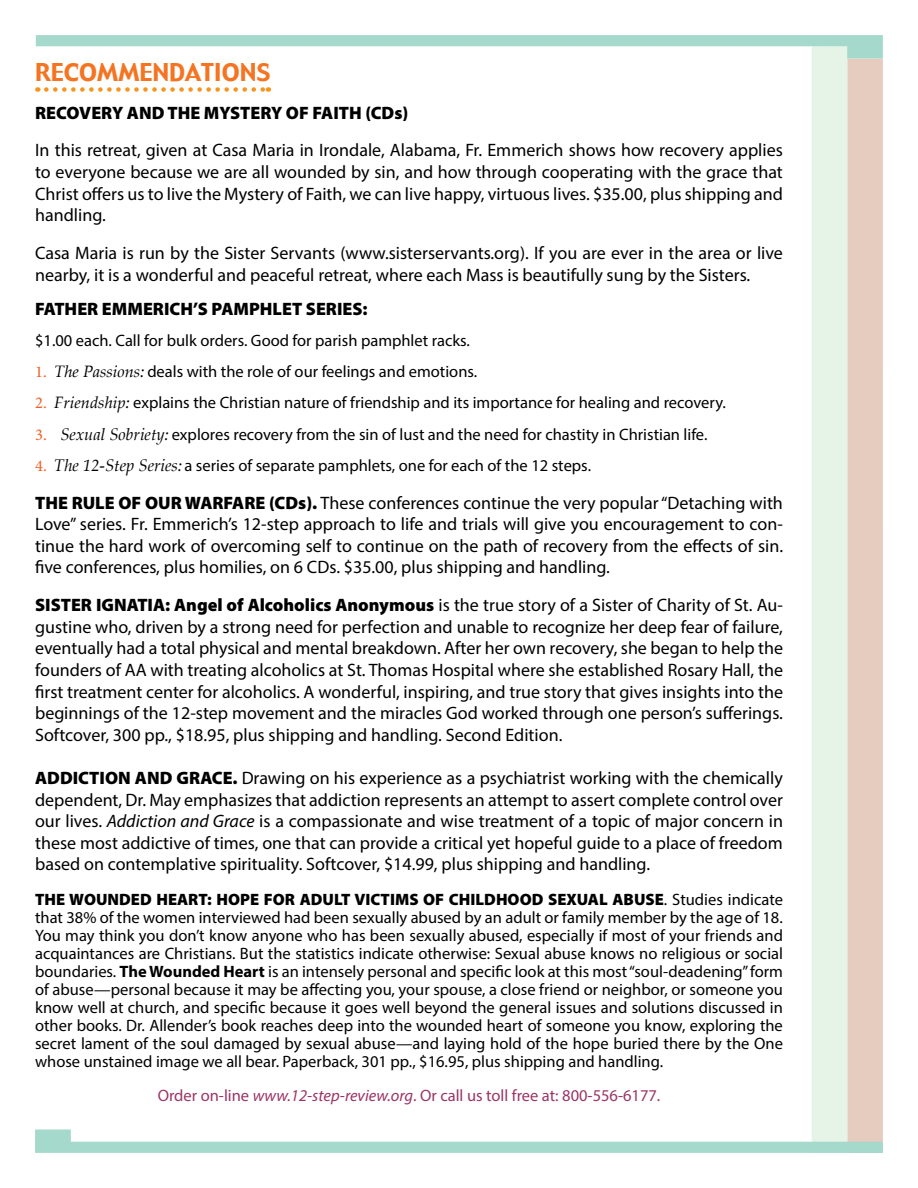
<style>
.page{position:relative;width:918px;height:1188px;background:#fff}
.page>*{position:absolute;margin:0;border:0;box-sizing:border-box;transform-origin:0 0}
.t1{font:24px "Gadget";color:#f47421}
.t2{font:18px/21.6px "Myriad Pro";color:#000;text-align:justify}
.t3{font:900 18px "Myriad Pro";color:#000}
.t4{font:16.5px/18px "Myriad Pro";color:#000;text-align:justify}
.t5{font:16.5px "Myriad Pro";color:#9a3567}
.s1{font-family:"Minion Pro";color:#f15d22}
.s2{font-family:"Palatino Linotype";font-style:italic}
.s3{font-style:italic}
.s4{font-family:"Palatino";font-style:italic}
.s5{font-weight:900}
.s6{font-weight:700}
</style>
<div class="page">
<div style="left:847px;top:59px;width:36px;height:1094px;background:#e6cbbf"></div>
<div style="left:812px;top:46px;width:35px;height:1107px;background:#e6f3e7"></div>
<svg style="left:36px;top:35px;width:847px;height:24px"></svg>
<svg style="left:35px;top:1129px;width:848px;height:24px"></svg>
<svg style="left:46px;top:87px;width:223px;height:5px"></svg>
<h1 class="t1" style="left:35px;top:56px;width:237px">RECOMMENDATIONS</h1>
<p class="t3" style="left:35px;top:101px;width:375px">RECOVERY AND THE MYSTERY OF FAITH (CDs)</p>
<p class="t2" style="left:35px;top:139px;width:749px">In this retreat, given at Casa Maria in Irondale, Alabama, Fr. Emmerich shows how recovery applies to everyone because we are all wounded by sin, and how through cooperating with the grace that Christ offers us to live the Mystery of Faith, we can live happy, virtuous lives. $35.00, plus shipping and handling.</p>
<p class="t2" style="left:35px;top:242px;width:749px">Casa Maria is run by the Sister Servants (www.sisterservants.org). If you are ever in the area or live nearby, it is a wonderful and peaceful retreat, where each Mass is beautifully sung by the Sisters.</p>
<p class="t3" style="left:35px;top:297px;width:334px">FATHER EMMERICH’S PAMPHLET SERIES:</p>
<p class="t4" style="left:35px;top:331px;width:436px">$1.00 each. Call for bulk orders. Good for parish pamphlet racks.</p>
<p class="t4" style="left:35px;top:362px;width:444px"><span class="s1">1.</span> <span class="s2">The Passions</span><span class="s3">:</span> deals with the role of our feelings and emotions.</p>
<p class="t4" style="left:35px;top:394px;width:692px"><span class="s1">2.</span> <span class="s2">Friendship</span><span class="s3">:</span> explains the Christian nature of friendship and its importance for healing and recovery.</p>
<p class="t4" style="left:35px;top:425px;width:674px"><span class="s1">3.</span> <span class="s4">Sexual Sobriety</span><span class="s3">:</span> explores recovery from the sin of lust and the need for chastity in Christian life.</p>
<p class="t4" style="left:35px;top:456px;width:557px"><span class="s1">4.</span> <span class="s4">The 12-Step Series</span><span class="s3">:</span> a series of separate pamphlets, one for each of the 12 steps.</p>
<p class="t2" style="left:35px;top:492px;width:749px"><span class="s5">THE RULE OF OUR WARFARE (CDs).</span> These conferences continue the very popular “Detaching with Love” series. Fr. Emmerich’s 12-step approach to life and trials will give you encouragement to con&shy;tinue the hard work of overcoming self to continue on the path of recovery from the effects of sin. five conferences, plus homilies, on 6 CDs. $35.00, plus shipping and handling.</p>
<p class="t2" style="left:35px;top:594px;width:749px"><span class="s5">SISTER IGNATIA: Angel of Alcoholics Anonymous</span> is the true story of a Sister of Charity of St. Au&shy;gustine who, driven by a strong need for perfection and unable to recognize her deep fear of failure, eventually had a total physical and mental breakdown. After her own recovery, she began to help the founders of AA with treating alcoholics at St. Thomas Hospital where she established Rosary Hall, the first treatment center for alcoholics. A wonderful, inspiring, and true story that gives insights into the beginnings of the 12-step movement and the miracles God worked through one person’s sufferings.<br>Softcover, 300 pp., $18.95, plus shipping and handling. Second Edition.</p>
<p class="t2" style="left:35px;top:767px;width:749px"><span class="s5">ADDICTION AND GRACE.</span> Drawing on his experience as a psychiatrist working with the chemically dependent, Dr. May emphasizes that addiction represents an attempt to assert complete control over our lives. <span class="s3">Addiction and Grace</span> is a compassionate and wise treatment of a topic of major concern in these most addictive of times, one that can provide a critical yet hopeful guide to a place of freedom based on contemplative spirituality. Softcover, $14.99, plus shipping and handling.</p>
<p class="t4" style="left:35px;top:890px;width:749px"><span class="s5">THE WOUNDED HEART: HOPE FOR ADULT VICTIMS OF CHILDHOOD SEXUAL ABUSE</span>. Studies indicate that 38% of the women interviewed had been sexually abused by an adult or family member by the age of 18.<br>You may think you don’t know anyone who has been sexually abused, especially if most of your friends and acquaintances are Christians. But the statistics indicate otherwise: Sexual abuse knows no religious or social boundaries. <span class="s6">The Wounded Heart</span> is an intensely personal and specific look at this most “soul-deadening” form of abuse—personal because it may be affecting you, your spouse, a close friend or neighbor, or someone you know well at church, and specific because it goes well beyond the general issues and solutions discussed in other books. Dr. Allender’s book reaches deep into the wounded heart of someone you know, exploring the secret lament of the soul damaged by sexual abuse—and laying hold of the hope buried there by the One whose unstained image we all bear. Paperback, 301 pp., $16.95, plus shipping and handling.</p>
<p class="t5" style="left:158px;top:1085px;width:504px">Order on-line <span class="s3">www.12-step-review.org</span>. Or call us toll free at: 800-556-6177.</p>
</div>
